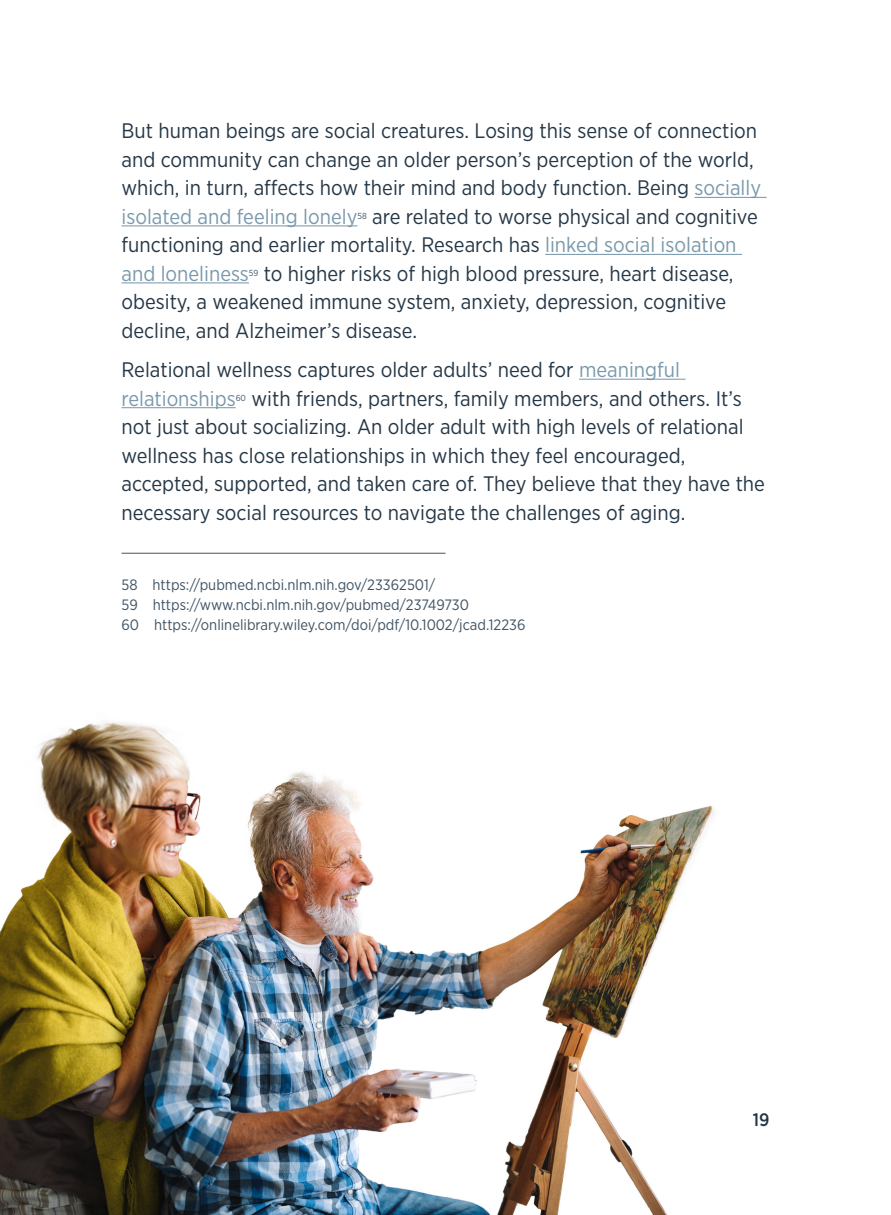
<style>
.page{position:relative;width:891px;height:1215px;background:#fff}
.page>*{position:absolute;margin:0;border:0;box-sizing:border-box;transform-origin:0 0}
.Body{font:21px/28.5px "Gotham Narrow";color:#253746}
.t1{font:500 18px "Gotham Narrow";color:#253746}
.Footnote{font:15px "Gotham Narrow";color:#405464}
.Body-2{font:8.7px "Gotham Narrow";color:#405464}
.s1{color:#7a99ac}
</style>
<div class="page">
<hr style="left:695px;top:197px;width:72px;height:1px;background:#7a99ac">
<hr style="left:122px;top:225px;width:235px;height:1px;background:#7a99ac">
<hr style="left:545px;top:254px;width:197px;height:1px;background:#7a99ac">
<hr style="left:122px;top:282px;width:127px;height:1px;background:#7a99ac">
<hr style="left:579px;top:379px;width:107px;height:1px;background:#7a99ac">
<hr style="left:122px;top:407px;width:114px;height:1px;background:#7a99ac">
<hr style="left:122px;top:553px;width:324px;height:1px;background:#405464">
<img style="left:0;top:721px;width:714px;height:494px">
<p class="Body" style="left:122px;top:116px;width:641px">But human beings are social creatures. Losing this sense of connection and community can change an older person’s perception of the world, which, in turn, affects how their mind and body function. Being <span class="s1">socially isolated and feeling lonely</span></p>
<p class="Body" style="left:122px;top:202px;width:638px;text-indent:251px">are related to worse physical and cognitive functioning and earlier mortality. Research has <span class="s1">linked social isolation and loneliness</span></p>
<p class="Body-2" style="left:357px;top:210px;width:11px">58</p>
<p class="Body" style="left:122px;top:259px;width:614px;text-indent:142px">to higher risks of high blood pressure, heart disease, obesity, a weakened immune system, anxiety, depression, cognitive decline, and Alzheimer’s disease.</p>
<p class="Body" style="left:122px;top:355px;width:560px">Relational wellness captures older adults’ need for <span class="s1">meaningful relationships</span></p>
<p class="Body-2" style="left:249px;top:267px;width:11px">59</p>
<p class="Body" style="left:122px;top:384px;width:645px;text-indent:130px">with friends, partners, family members, and others. It’s not just about socializing. An older adult with high levels of relational wellness has close relationships in which they feel encouraged, accepted, supported, and taken care of. They believe that they have the necessary social resources to navigate the challenges of aging.</p>
<p class="Body-2" style="left:236px;top:392px;width:12px">60</p>
<p class="Footnote" style="left:122px;top:575px;width:315px">58 https://pubmed.ncbi.nlm.nih.gov/23362501/</p>
<p class="Footnote" style="left:122px;top:595px;width:349px">59 https://www.ncbi.nlm.nih.gov/pubmed/23749730</p>
<p class="Footnote" style="left:122px;top:616px;width:405px">60 https://onlinelibrary.wiley.com/doi/pdf/10.1002/jcad.12236</p>
<p class="t1" style="left:753px;top:1108px;width:18px">19</p>
</div>
